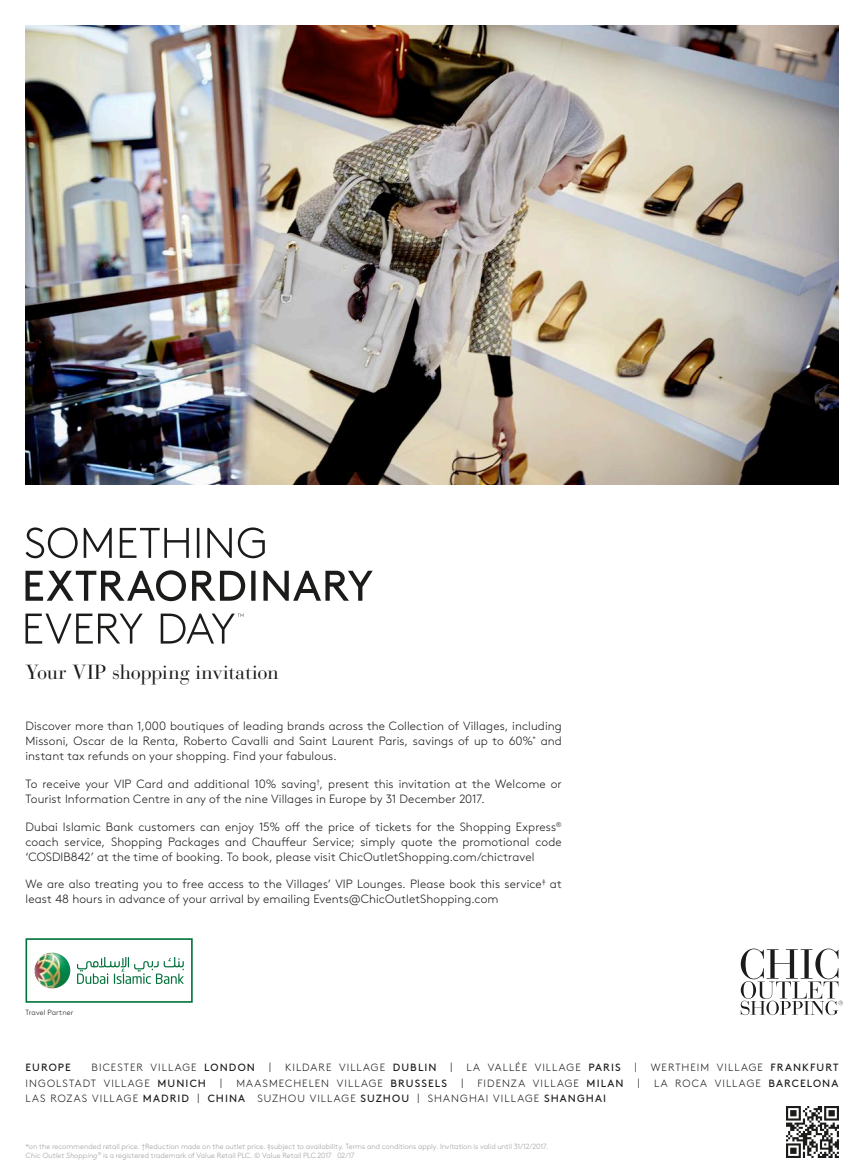
<style>
.page{position:relative;width:864px;height:1175px;background:#fff}
.page>*{position:absolute;margin:0;border:0;box-sizing:border-box;transform-origin:0 0}
.t1{font:20.25px "Bauer Bodoni Std";letter-spacing:-.015em;color:#1b1b1a}
.t2{font:300 12px/15px "Brown Std";letter-spacing:.01em;color:#1b1b1a;text-align:justify}
.t3{font:300 10.5px "Brown Std";letter-spacing:.1em;color:#1b1b1a}
.t4{font:10.5px "Brown Std";letter-spacing:.09em;color:#1b1b1a}
.t5{font:300 7.5px/9px "Brown Std";letter-spacing:-.005em;color:#9d9d9c}
.t6{font:300 7.5px "Brown Std";letter-spacing:.015em;color:#1b1b1a}
.s1{font-weight:400}
.s2{font-style:italic}
</style>
<div class="page">
<svg style="left:741px;top:948px;width:102px;height:67px"></svg>
<img style="left:26px;top:26px;width:812px;height:459px">
<svg style="left:26px;top:938px;width:167px;height:64px"></svg>
<img style="left:34px;top:952px;width:36px;height:36px">
<img style="left:787px;top:1106px;width:51px;height:51px">
<svg style="left:26px;top:527px;width:347px;height:116px"></svg>
<h1 class="t1" style="left:26px;top:660px;width:255px">Your VIP shopping invitation</h1>
<p class="t2" style="left:26px;top:718px;width:538px">Discover more than 1,000 boutiques of leading brands across the Collection of Villages, including Missoni, Oscar de la Renta, Roberto Cavalli and Saint Laurent Paris, savings of up to 60%<sup>*</sup> and instant tax refunds on your shopping. Find your fabulous.</p>
<p class="t2" style="left:26px;top:776px;width:538px">To receive your VIP Card and additional 10% saving<sup>†</sup>, present this invitation at the Welcome or<br>Tourist Information Centre in any of the nine Villages in Europe by 31 December 2017.</p>
<p class="t2" style="left:26px;top:819px;width:538px">Dubai Islamic Bank customers can enjoy 15% off the price of tickets for the Shopping Express<sup>® </sup>coach service, Shopping Packages and Chauffeur Service; simply quote the promotional code ‘COSDIB842’ at the time of booking. To book, please visit ChicOutletShopping.com/chictravel</p>
<p class="t2" style="left:26px;top:877px;width:538px">We are also treating you to free access to the Villages’ VIP Lounges. Please book this service<sup>‡</sup> at least 48 hours in advance of your arrival by emailing Events@ChicOutletShopping.com</p>
<p class="t6" style="left:26px;top:1008px;width:50px">Travel Partner</p>
<p class="t4" style="left:26px;top:1061px;width:47px">EUROPE</p>
<p class="t3" style="left:92px;top:1061px;width:165px">BICESTER VILLAGE <span class="s1">LONDON</span></p>
<p class="t3" style="left:269px;top:1061px;width:3px">|</p>
<p class="t3" style="left:285px;top:1061px;width:153px">KILDARE VILLAGE <span class="s1">DUBLIN</span></p>
<p class="t3" style="left:451px;top:1061px;width:3px">|</p>
<p class="t3" style="left:467px;top:1061px;width:156px">LA VALLÉE VILLAGE <span class="s1">PARIS</span></p>
<p class="t3" style="left:635px;top:1061px;width:3px">|</p>
<p class="t3" style="left:651px;top:1061px;width:189px">WERTHEIM VILLAGE <span class="s1">FRANKFURT</span></p>
<p class="t3" style="left:26px;top:1077px;width:182px">INGOLSTADT VILLAGE <span class="s1">MUNICH</span></p>
<p class="t3" style="left:220px;top:1077px;width:3px">|</p>
<p class="t3" style="left:236px;top:1077px;width:212px">MAASMECHELEN VILLAGE <span class="s1">BRUSSELS</span></p>
<p class="t3" style="left:461px;top:1077px;width:3px">|</p>
<p class="t3" style="left:477px;top:1077px;width:148px">FIDENZA VILLAGE <span class="s1">MILAN</span></p>
<p class="t3" style="left:638px;top:1077px;width:3px">|</p>
<p class="t3" style="left:654px;top:1077px;width:186px">LA ROCA VILLAGE <span class="s1">BARCELONA</span></p>
<p class="t3" style="left:26px;top:1092px;width:582px">LAS ROZAS VILLAGE <span class="s1">MADRID</span> | <span class="s1">CHINA</span> SUZHOU VILLAGE <span class="s1">SUZHOU</span> | SHANGHAI VILLAGE <span class="s1">SHANGHAI</span></p>
<p class="t5" style="left:26px;top:1142px;width:524px">*on the recommended retail price. †Reduction made on the outlet price. ‡subject to availability. Terms and conditions apply. Invitation is valid until 31/12/2017.<br><span class="s2">Chic Outlet Shopping</span><sup>®</sup> is a registered trademark of Value Retail PLC. © Value Retail PLC 2017 02/17</p>
</div>
